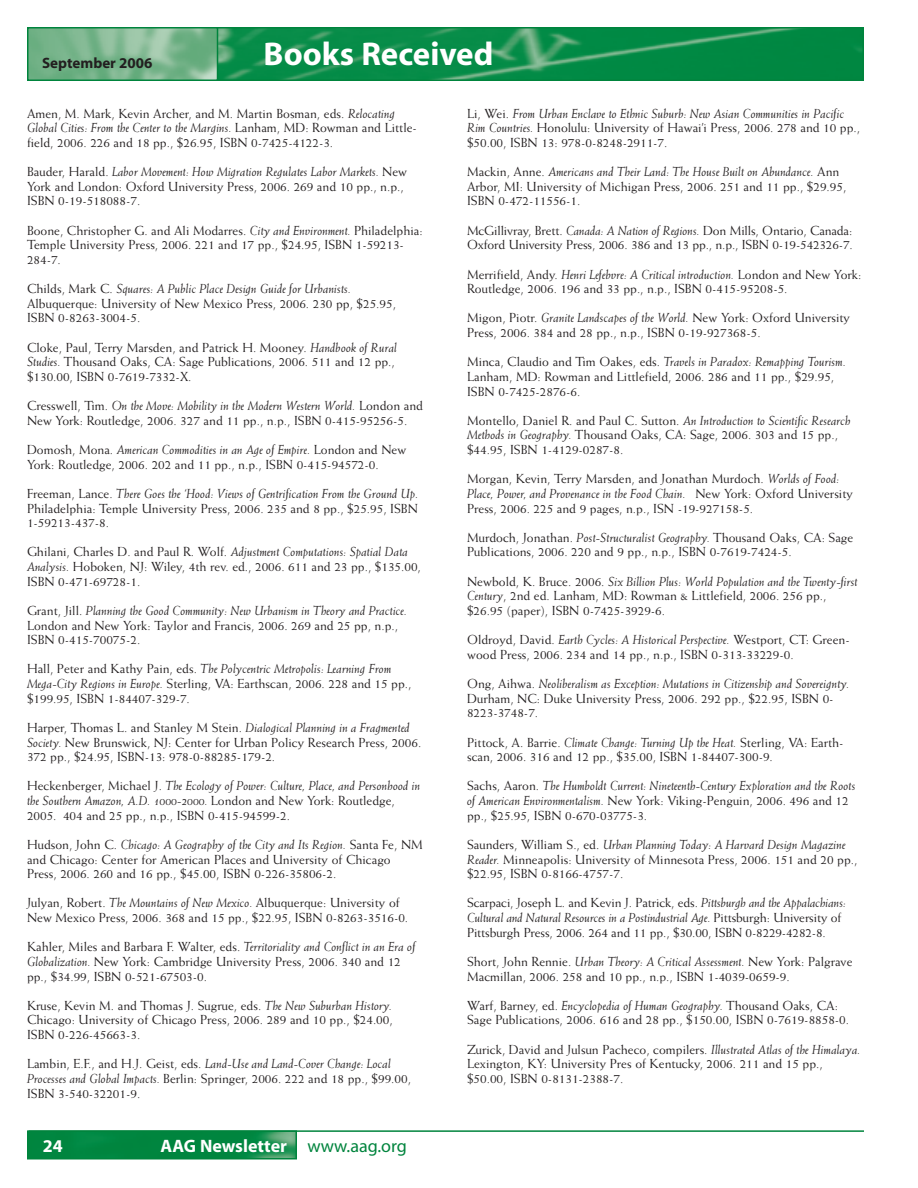
<style>
.page{position:relative;width:918px;height:1188px;background:#fff}
.page>*{position:absolute;margin:0;border:0;box-sizing:border-box;transform-origin:0 0}
.t1{font:700 33px "Myriad";color:#fff}
.t2{font:700 18px "Myriad";color:#fff}
.t3{font:700 15px "Myriad";color:#231f20}
.t4{font:13.2px/14.7px "Weiss";color:#231f20}
.t5{font:italic 13.2px/14.7px "Weiss";color:#231f20}
.s1{font-style:italic}
.s2{font-weight:400;color:#00843d}
.s3{font-style:normal}
</style>
<div class="page">
<img style="left:30px;top:1133px;width:264px;height:24px">
<div style="left:27px;top:1130px;width:270px;height:30px;border:2px solid #00843d"></div>
<hr style="left:29px;top:1130px;width:835px;height:2px;background:#00843d">
<img style="left:218px;top:30px;width:643px;height:48px">
<div style="left:27px;top:27px;width:837px;height:54px;border:2px solid #00843d"></div>
<img style="left:30px;top:30px;width:185px;height:48px">
<div style="left:27px;top:27px;width:191px;height:54px;border:2px solid #00843d"></div>
<p class="t3" style="left:42px;top:57px;width:112px">September 2006</p>
<h1 class="t1" style="left:264px;top:42px;width:231px">Books Received</h1>
<p class="t4" style="left:27px;top:107px;width:391px">Amen, M. Mark, Kevin Archer, and M. Martin Bosman, eds. <span class="s1">Relocating<br>Global Cities: From the Center to the Margins.</span> Lanham, MD: Rowman and Little&shy;field, 2006. 226 and 18 pp., $26.95, ISBN 0-7425-4122-3.</p>
<p class="t4" style="left:27px;top:165px;width:382px">Bauder, Harald. <span class="s1">Labor Movement: How Migration Regulates Labor Markets.</span> New<br>York and London: Oxford University Press, 2006. 269 and 10 pp., n.p.,<br>ISBN 0-19-518088-7.</p>
<p class="t4" style="left:27px;top:224px;width:397px">Boone, Christopher G. and Ali Modarres. <span class="s1">City and Environment.</span> Philadelphia:<br>Temple University Press, 2006. 221 and 17 pp., $24.95, ISBN 1-59213-<br>284-7.</p>
<p class="t4" style="left:27px;top:282px;width:371px">Childs, Mark C. <span class="s1">Squares: A Public Place Design Guide for Urbanists.<br></span>Albuquerque: University of New Mexico Press, 2006. 230 pp, $25.95,<br>ISBN 0-8263-3004-5.</p>
<p class="t4" style="left:27px;top:341px;width:372px">Cloke, Paul, Terry Marsden, and Patrick H. Mooney. <span class="s1">Handbook of Rural<br>Studies.</span> Thousand Oaks, CA: Sage Publications, 2006. 511 and 12 pp., $130.00, ISBN 0-7619-7332-X.</p>
<p class="t4" style="left:27px;top:399px;width:398px">Cresswell, Tim. <span class="s1">On the Move: Mobility in the Modern Western World.</span> London and<br>New York: Routledge, 2006. 327 and 11 pp., n.p., ISBN 0-415-95256-5.</p>
<p class="t4" style="left:27px;top:443px;width:381px">Domosh, Mona. <span class="s1">American Commodities in an Age of Empire.</span> London and New<br>York: Routledge, 2006. 202 and 11 pp., n.p., ISBN 0-415-94572-0.</p>
<p class="t4" style="left:27px;top:487px;width:393px;text-align:justify">Freeman, Lance. <span class="s1">There Goes the ‘Hood: Views of Gentrification From the Ground Up.<br></span>Philadelphia: Temple University Press, 2006. 235 and 8 pp., $25.95, ISBN 1-59213-437-8.</p>
<p class="t4" style="left:27px;top:546px;width:395px">Ghilani, Charles D. and Paul R. Wolf. <span class="s1">Adjustment Computations: Spatial Data<br>Analysis.</span> Hoboken, NJ: Wiley, 4th rev. ed., 2006. 611 and 23 pp., $135.00,<br>ISBN 0-471-69728-1.</p>
<p class="t4" style="left:27px;top:604px;width:382px">Grant, Jill. <span class="s1">Planning the Good Community: New Urbanism in Theory and Practice.<br></span>London and New York: Taylor and Francis, 2006. 269 and 25 pp, n.p.,<br>ISBN 0-415-70075-2.</p>
<p class="t4" style="left:27px;top:663px;width:386px">Hall, Peter and Kathy Pain, eds. <span class="s1">The Polycentric Metropolis: Learning From<br>Mega-City Regions in Europe.</span> Sterling, VA: Earthscan, 2006. 228 and 15 pp., $199.95, ISBN 1-84407-329-7.</p>
<p class="t4" style="left:27px;top:721px;width:396px">Harper, Thomas L. and Stanley M Stein. <span class="s1">Dialogical Planning in a Fragmented<br>Society.</span> New Brunswick, NJ: Center for Urban Policy Research Press, 2006.<br>372 pp., $24.95, ISBN-13: 978-0-88285-179-2.</p>
<p class="t4" style="left:27px;top:780px;width:395px">Heckenberger, Michael J. <span class="s1">The Ecology of Power: Culture, Place, and Personhood in the Southern Amazon, A.D. 1000-2000.</span> London and New York: Routledge,<br>2005. 404 and 25 pp., n.p., ISBN 0-415-94599-2.</p>
<p class="t4" style="left:27px;top:838px;width:397px">Hudson, John C. <span class="s1">Chicago: A Geography of the City and Its Region.</span> Santa Fe, NM and Chicago: Center for American Places and University of Chicago<br>Press, 2006. 260 and 16 pp., $45.00, ISBN 0-226-35806-2.</p>
<p class="t4" style="left:27px;top:897px;width:383px">Julyan, Robert. <span class="s1">The Mountains of New Mexico.</span> Albuquerque: University of<br>New Mexico Press, 2006. 368 and 15 pp., $22.95, ISBN 0-8263-3516-0.</p>
<p class="t4" style="left:27px;top:940px;width:390px">Kahler, Miles and Barbara F. Walter, eds. <span class="s1">Territoriality and Conflict in an Era of<br>Globalization.</span> New York: Cambridge University Press, 2006. 340 and 12 pp., $34.99, ISBN 0-521-67503-0.</p>
<p class="t4" style="left:27px;top:999px;width:367px;text-align:justify">Kruse, Kevin M. and Thomas J. Sugrue, eds. <span class="s1">The New Suburban History.<br></span>Chicago: University of Chicago Press, 2006. 289 and 10 pp., $24.00, ISBN 0-226-45663-3.</p>
<p class="t4" style="left:27px;top:1057px;width:385px">Lambin, E.F., and H.J. Geist, eds. <span class="s1">Land-Use and Land-Cover Change: Local<br>Processes and Global Impacts.</span> Berlin: Springer, 2006. 222 and 18 pp., $99.00,<br>ISBN 3-540-32201-9.</p>
<h2 class="t2" style="left:43px;top:1139px;width:21px">24</h2>
<h2 class="t2" style="left:161px;top:1139px;width:248px">AAG Newsletter <span class="s2">www.aag.org</span></h2>
<p class="t4" style="left:467px;top:107px;width:395px">Li, Wei. <span class="s1">From Urban Enclave to Ethnic Suburb: New Asian Communities in Pacific<br>Rim Countries.</span> Honolulu: University of Hawai’i Press, 2006. 278 and 10 pp., $50.00, ISBN 13: 978-0-8248-2911-7.</p>
<p class="t4" style="left:467px;top:165px;width:381px">Mackin, Anne. <span class="s1">Americans and Their Land: The House Built on Abundance.</span> Ann<br>Arbor, MI: University of Michigan Press, 2006. 251 and 11 pp., $29.95,<br>ISBN 0-472-11556-1.</p>
<p class="t4" style="left:467px;top:224px;width:387px">McGillivray, Brett. <span class="s1">Canada: A Nation of Regions.</span> Don Mills, Ontario, Canada:<br>Oxford University Press, 2006. 386 and 13 pp., n.p., ISBN 0-19-542326-7.</p>
<p class="t4" style="left:467px;top:268px;width:396px">Merrifield, Andy. <span class="s1">Henri Lefebvre: A Critical introduction.</span> London and New York:<br>Routledge, 2006. 196 and 33 pp., n.p., ISBN 0-415-95208-5.</p>
<p class="t4" style="left:467px;top:312px;width:385px">Migon, Piotr. <span class="s1">Granite Landscapes of the World.</span> New York: Oxford University<br>Press, 2006. 384 and 28 pp., n.p., ISBN 0-19-927368-5.</p>
<p class="t4" style="left:467px;top:355px;width:380px">Minca, Claudio and Tim Oakes, eds. <span class="s1">Travels in Paradox: Remapping Tourism.<br></span>Lanham, MD: Rowman and Littlefield, 2006. 286 and 11 pp., $29.95,<br>ISBN 0-7425-2876-6.</p>
<p class="t4" style="left:467px;top:414px;width:385px">Montello, Daniel R. and Paul C. Sutton. <span class="s1">An Introduction to Scientific Research<br>Methods in Geography.</span> Thousand Oaks, CA: Sage, 2006. 303 and 15 pp., $44.95, ISBN 1-4129-0287-8.</p>
<p class="t4" style="left:467px;top:472px;width:387px">Morgan, Kevin, Terry Marsden, and Jonathan Murdoch. <span class="s1">Worlds of Food:<br>Place, Power, and Provenance in the Food Chain.</span> New York: Oxford University<br>Press, 2006. 225 and 9 pages, n.p., ISN -19-927158-5.</p>
<p class="t4" style="left:467px;top:531px;width:388px">Murdoch, Jonathan. <span class="s1">Post-Structuralist Geography.</span> Thousand Oaks, CA: Sage<br>Publications, 2006. 220 and 9 pp., n.p., ISBN 0-7619-7424-5.</p>
<p class="t4" style="left:467px;top:575px;width:392px">Newbold, K. Bruce. 2006. <span class="s1">Six Billion Plus: World Population and the Twenty-first<br>Century</span>, 2nd ed. Lanham, MD: Rowman &amp; Littlefield, 2006. 256 pp., $26.95 (paper), ISBN 0-7425-3929-6.</p>
<p class="t4" style="left:467px;top:633px;width:384px">Oldroyd, David. <span class="s1">Earth Cycles: A Historical Perspective.</span> Westport, CT: Green&shy;wood Press, 2006. 234 and 14 pp., n.p., ISBN 0-313-33229-0.</p>
<p class="t4" style="left:467px;top:677px;width:384px">Ong, Aihwa. <span class="s1">Neoliberalism as Exception: Mutations in Citizenship and Sovereignty.<br></span>Durham, NC: Duke University Press, 2006. 292 pp., $22.95, ISBN 0-<br>8223-3748-7.</p>
<p class="t4" style="left:467px;top:736px;width:378px">Pittock, A. Barrie. <span class="s1">Climate Change: Turning Up the Heat.</span> Sterling, VA: Earth&shy;scan, 2006. 316 and 12 pp., $35.00, ISBN 1-84407-300-9.</p>
<p class="t5" style="left:467px;top:780px;width:390px"><span class="s3">Sachs, Aaron.</span> The Humboldt Current: Nineteenth-Century Exploration and the Roots of American Environmentalism. <span class="s3">New York: Viking-Penguin, 2006. 496 and 12 pp., $25.95, ISBN 0-670-03775-3.</span></p>
<p class="t4" style="left:467px;top:838px;width:392px">Saunders, William S., ed. <span class="s1">Urban Planning Today: A Harvard Design Magazine<br>Reader.</span> Minneapolis: University of Minnesota Press, 2006. 151 and 20 pp., $22.95, ISBN 0-8166-4757-7.</p>
<p class="t4" style="left:467px;top:897px;width:380px">Scarpaci, Joseph L. and Kevin J. Patrick, eds. <span class="s1">Pittsburgh and the Appalachians:<br>Cultural and Natural Resources in a Postindustrial Age.</span> Pittsburgh: University of<br>Pittsburgh Press, 2006. 264 and 11 pp., $30.00, ISBN 0-8229-4282-8.</p>
<p class="t4" style="left:467px;top:955px;width:387px">Short, John Rennie. <span class="s1">Urban Theory: A Critical Assessment.</span> New York: Palgrave<br>Macmillan, 2006. 258 and 10 pp., n.p., ISBN 1-4039-0659-9.</p>
<p class="t4" style="left:467px;top:999px;width:384px">Warf, Barney, ed. <span class="s1">Encyclopedia of Human Geography.</span> Thousand Oaks, CA:<br>Sage Publications, 2006. 616 and 28 pp., $150.00, ISBN 0-7619-8858-0.</p>
<p class="t4" style="left:467px;top:1043px;width:395px">Zurick, David and Julsun Pacheco, compilers. <span class="s1">Illustrated Atlas of the Himalaya.<br></span>Lexington, KY: University Pres of Kentucky, 2006. 211 and 15 pp., $50.00, ISBN 0-8131-2388-7.</p>
</div>
